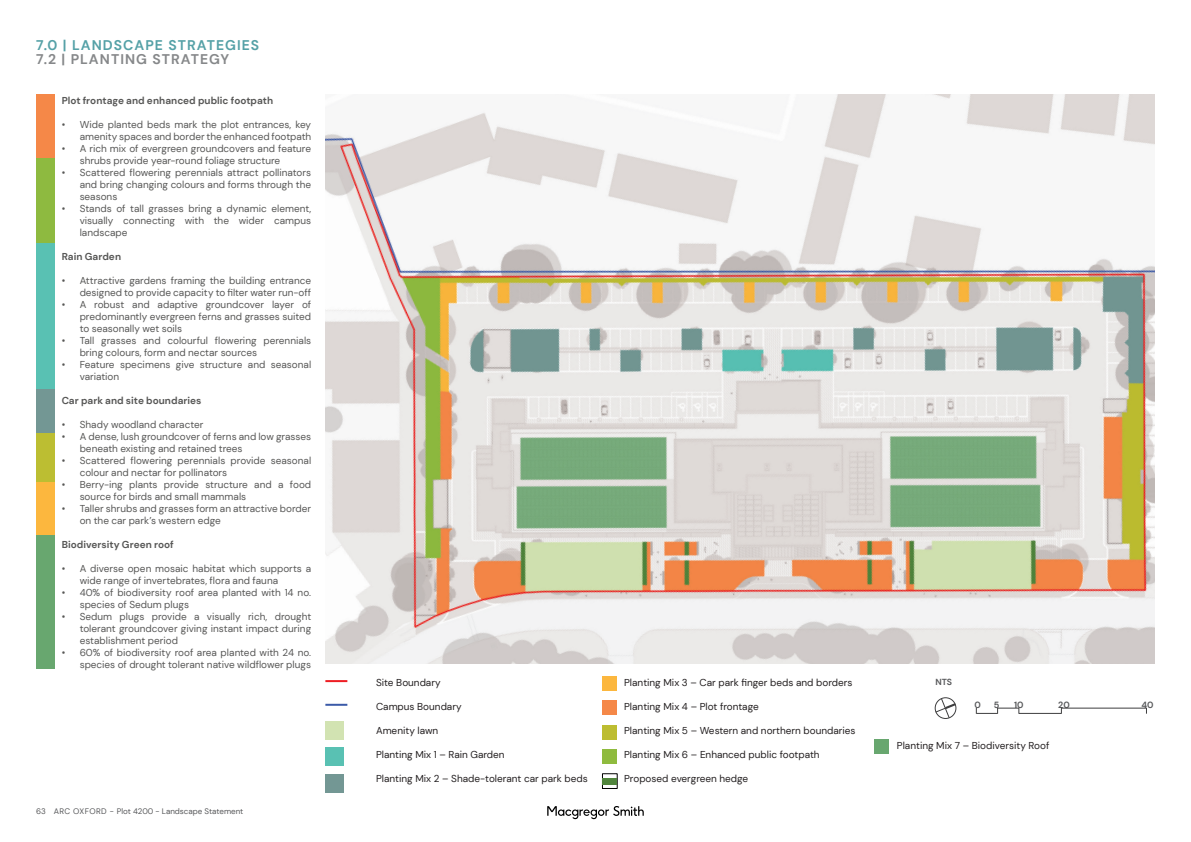
<style>
.page{position:relative;width:1191px;height:842px;background:#fff}
.page>*{position:absolute;margin:0;border:0;box-sizing:border-box;transform-origin:0 0}
.MGS_DOC__Page_Title{font:700 14px "DM Sans";letter-spacing:.075em;color:#55a1a7}
.MGS_DOC__Page_Title-2{font:700 14px "DM Sans";letter-spacing:.075em;color:#86888a}
.t1{font:10px/12px "DM Sans";color:#575756}
.Main_text{font:10px "DM Sans";color:#231f20}
.Body_Copy_-_Grey_-_1{font:700 10px "DM Sans";color:#575756}
._7b_-_ANNOTATION_sma{font:700 9px "DM Sans";color:#57585a}
._7b_-_ANNOTATION_sma-2{font:700 8.8px "DM Sans";color:#57585a}
.t2{font:8px "DM Sans";color:#57585a}
</style>
<div class="page">
<svg style="left:547px;top:806px;width:97px;height:13px"></svg>
<img style="left:325px;top:94px;width:830px;height:569px">
<hr style="left:325px;top:704px;width:22px;height:2px;background:#3b5aa8">
<hr style="left:325px;top:680px;width:22px;height:2px;background:#ee1d23">
<div style="left:325px;top:721px;width:19px;height:18px;background:#d2e3b2"></div>
<div style="left:602px;top:676px;width:15px;height:15px;background:#fcb73e"></div>
<div style="left:873px;top:739px;width:15px;height:15px;background:#68a76f"></div>
<div style="left:325px;top:747px;width:19px;height:19px;background:#59c1b3"></div>
<div style="left:602px;top:701px;width:15px;height:14px;background:#f58848"></div>
<div style="left:325px;top:774px;width:19px;height:18px;background:#739794"></div>
<div style="left:602px;top:725px;width:15px;height:15px;background:#bdbd31"></div>
<div style="left:602px;top:749px;width:15px;height:15px;background:#8fbb3e"></div>
<div style="left:602px;top:773px;width:15px;height:16px;border:1px solid #000"></div>
<div style="left:602px;top:778px;width:15px;height:6px;background:#50853c"></div>
<hr style="left:1018px;top:713px;width:43px;height:1px;background:#3e3e3f">
<div style="left:935px;top:697px;width:21px;height:22px;border:1px solid #3e3e3f;border-radius:50%"></div>
<svg style="left:935px;top:698px;width:22px;height:20px"></svg>
<hr style="left:1061px;top:708px;width:85px;height:1px;background:#3e3e3f">
<svg style="left:976px;top:708px;width:43px;height:6px"></svg>
<div style="left:36px;top:94px;width:18px;height:64px;background:#f58848"></div>
<div style="left:36px;top:158px;width:18px;height:86px;background:#8eba40"></div>
<div style="left:36px;top:244px;width:18px;height:145px;background:#59c1b3"></div>
<div style="left:36px;top:389px;width:18px;height:44px;background:#739794"></div>
<div style="left:36px;top:433px;width:18px;height:49px;background:#bcbe32"></div>
<div style="left:36px;top:482px;width:18px;height:53px;background:#fcb73e"></div>
<div style="left:36px;top:535px;width:18px;height:134px;background:#68a76f"></div>
<p class="MGS_DOC__Page_Title" style="left:36px;top:36px;width:225px">7.0 | LANDSCAPE STRATEGIES</p>
<p class="MGS_DOC__Page_Title-2" style="left:36px;top:50px;width:195px">7.2 | PLANTING STRATEGY</p>
<p class="Body_Copy_-_Grey_-_1" style="left:62px;top:95px;width:213px">Plot frontage and enhanced public footpath</p>
<p class="t1" style="left:62px;top:119px;width:251px;text-align:right">• Wide planted beds mark the plot entrances, key amenity spaces and border the enhanced footpath</p>
<p class="t1" style="left:80px;top:143px;width:233px;text-indent:-18px">• A rich mix of evergreen groundcovers and feature shrubs provide year-round foliage structure</p>
<p class="t1" style="left:80px;top:167px;width:233px;text-align:justify;text-indent:-18px">• Scattered flowering perennials attract pollinators and bring changing colours and forms through the seasons</p>
<p class="t1" style="left:80px;top:203px;width:233px;text-align:justify;text-indent:-18px">• Stands of tall grasses bring a dynamic element, visually connecting with the wider campus landscape</p>
<p class="Body_Copy_-_Grey_-_1" style="left:62px;top:251px;width:61px">Rain Garden</p>
<p class="t1" style="left:62px;top:275px;width:251px;text-align:right">• Attractive gardens framing the building entrance designed to provide capacity to filter water run-off</p>
<p class="t1" style="left:80px;top:299px;width:233px;text-align:justify;text-indent:-18px">• A robust and adaptive groundcover layer of predominantly evergreen ferns and grasses suited to seasonally wet soils</p>
<p class="t1" style="left:80px;top:335px;width:233px;text-indent:-18px">• Tall grasses and colourful flowering perennials bring colours, form and nectar sources</p>
<p class="t1" style="left:80px;top:359px;width:233px;text-indent:-18px">• Feature specimens give structure and seasonal variation</p>
<p class="Body_Copy_-_Grey_-_1" style="left:62px;top:395px;width:141px">Car park and site boundaries</p>
<p class="t1" style="left:62px;top:419px;width:143px">• Shady woodland character</p>
<p class="t1" style="left:80px;top:431px;width:233px;text-indent:-18px">• A dense, lush groundcover of ferns and low grasses beneath existing and retained trees</p>
<p class="t1" style="left:80px;top:455px;width:233px;text-indent:-18px">• Scattered flowering perennials provide seasonal colour and nectar for pollinators</p>
<p class="t1" style="left:80px;top:479px;width:233px;text-indent:-18px">• Berry-ing plants provide structure and a food source for birds and small mammals</p>
<p class="t1" style="left:80px;top:503px;width:233px;text-indent:-18px">• Taller shrubs and grasses form an attractive border on the car park’s western edge</p>
<p class="Body_Copy_-_Grey_-_1" style="left:62px;top:539px;width:114px">Biodiversity Green roof</p>
<p class="t1" style="left:80px;top:563px;width:233px;text-indent:-18px">• A diverse open mosaic habitat which supports a wide range of invertebrates, flora and fauna</p>
<p class="t1" style="left:80px;top:587px;width:233px;text-indent:-18px">• 40% of biodiversity roof area planted with 14 no. species of Sedum plugs</p>
<p class="t1" style="left:80px;top:611px;width:233px;text-align:justify;text-indent:-18px">• Sedum plugs provide a visually rich, drought tolerant groundcover giving instant impact during establishment period</p>
<p class="t1" style="left:62px;top:647px;width:251px;text-align:right">• 60% of biodiversity roof area planted with 24 no. species of drought tolerant native wildflower plugs</p>
<p class="t2" style="left:36px;top:806px;width:209px">63 ARC OXFORD - Plot 4200 - Landscape Statement</p>
<p class="Main_text" style="left:376px;top:676px;width:66px">Site Boundary</p>
<p class="Main_text" style="left:376px;top:700px;width:87px">Campus Boundary</p>
<p class="Main_text" style="left:376px;top:724px;width:64px">Amenity lawn</p>
<p class="Main_text" style="left:376px;top:748px;width:130px">Planting Mix 1 – Rain Garden</p>
<p class="Main_text" style="left:376px;top:772px;width:213px">Planting Mix 2 – Shade-tolerant car park beds</p>
<p class="Main_text" style="left:624px;top:676px;width:230px">Planting Mix 3 – Car park finger beds and borders</p>
<p class="Main_text" style="left:624px;top:700px;width:136px">Planting Mix 4 – Plot frontage</p>
<p class="Main_text" style="left:624px;top:724px;width:233px">Planting Mix 5 – Western and northern boundaries</p>
<p class="Main_text" style="left:624px;top:748px;width:197px">Planting Mix 6 – Enhanced public footpath</p>
<p class="Main_text" style="left:624px;top:772px;width:126px">Proposed evergreen hedge</p>
<p class="_7b_-_ANNOTATION_sma-2" style="left:935px;top:676px;width:18px">NTS</p>
<p class="_7b_-_ANNOTATION_sma" style="left:974px;top:699px;width:8px">0</p>
<p class="_7b_-_ANNOTATION_sma" style="left:993px;top:699px;width:7px">5</p>
<p class="_7b_-_ANNOTATION_sma" style="left:1014px;top:699px;width:11px">10</p>
<p class="_7b_-_ANNOTATION_sma" style="left:1058px;top:699px;width:13px">20</p>
<p class="_7b_-_ANNOTATION_sma" style="left:1141px;top:699px;width:14px">40</p>
<p class="Main_text" style="left:897px;top:739px;width:154px">Planting Mix 7 – Biodiversity Roof</p>
</div>
